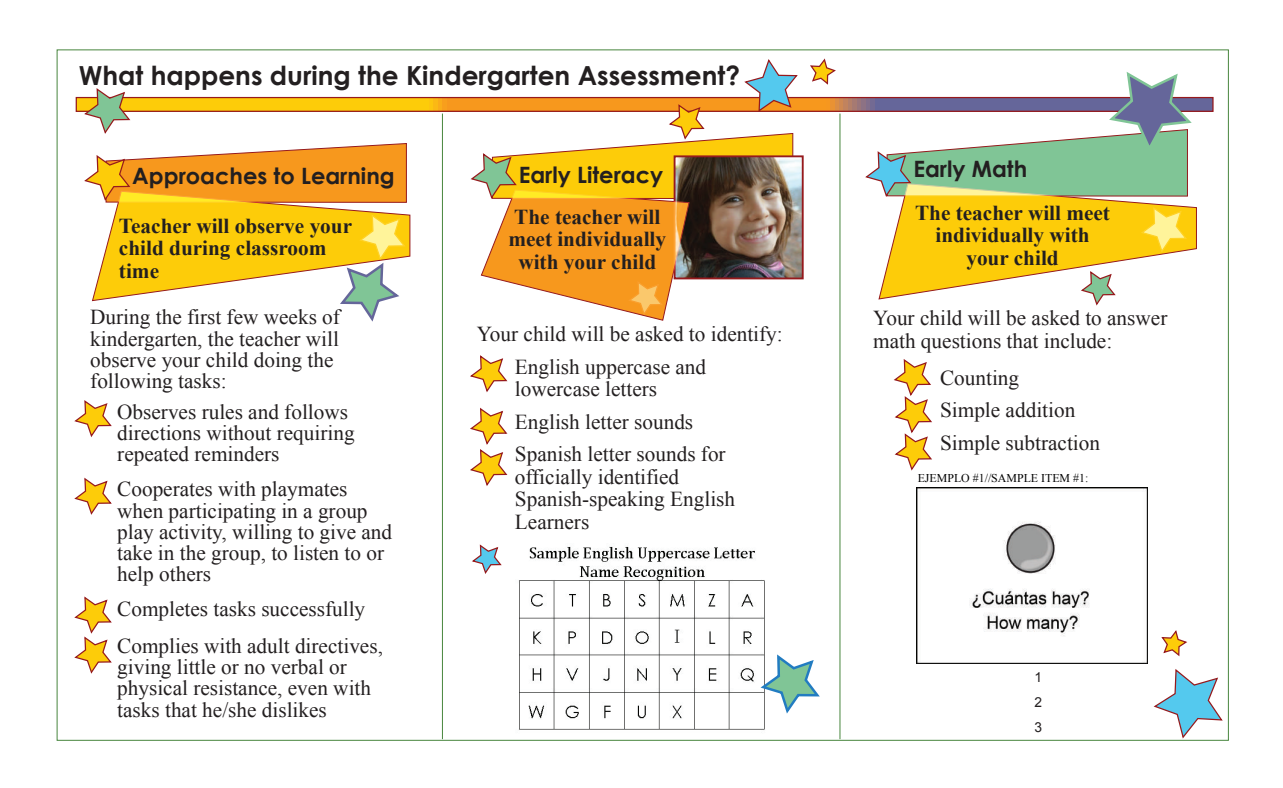
<style>
.page{position:relative;width:1283px;height:788px;background:#fff}
.page>*{position:absolute;margin:0;border:0;box-sizing:border-box;transform-origin:0 0}
.t1{font:700 26.25px "Century Gothic";color:#231f20}
.t2{font:700 22.5px "Century Gothic";color:#231f20}
.t3{font:21.25px/21.2px "Times New Roman";color:#231f20}
.t4{font:700 21.25px/22.5px "Times New Roman";color:#231f20;text-align:center}
.t5{font:13.75px/25px "Arial";color:#231f20;text-align:justify}
.t6{font:11.88px "Times New Roman";color:#000}
</style>
<div class="page">
<hr style="left:442px;top:114px;width:1px;height:625px;background:#48863e">
<hr style="left:839px;top:114px;width:1px;height:625px;background:#48863e">
<svg style="left:74px;top:400px;width:38px;height:37px"></svg>
<svg style="left:74px;top:477px;width:38px;height:38px"></svg>
<svg style="left:74px;top:596px;width:38px;height:78px"></svg>
<svg style="left:470px;top:355px;width:38px;height:38px"></svg>
<svg style="left:470px;top:407px;width:38px;height:79px"></svg>
<svg style="left:894px;top:359px;width:38px;height:112px"></svg>
<svg style="left:1153px;top:669px;width:70px;height:70px"></svg>
<svg style="left:78px;top:99px;width:1133px;height:11px;background:#f1ba17"></svg>
<div style="left:76px;top:97px;width:1137px;height:15px;border:1px solid #961a1d"></div>
<svg style="left:83px;top:88px;width:49px;height:46px"></svg>
<svg style="left:84px;top:143px;width:326px;height:179px"></svg>
<div style="left:673px;top:155px;width:130px;height:124px;border:2px solid #961a1d"></div>
<svg style="left:472px;top:544px;width:30px;height:30px"></svg>
<svg style="left:469px;top:59px;width:329px;height:262px"></svg>
<img style="left:519px;top:546px;width:246px;height:184px">
<svg style="left:863px;top:72px;width:333px;height:234px"></svg>
<svg style="left:1161px;top:630px;width:26px;height:27px"></svg>
<svg style="left:810px;top:58px;width:26px;height:27px"></svg>
<svg style="left:757px;top:653px;width:63px;height:63px"></svg>
<img style="left:916px;top:487px;width:231px;height:176px">
<p class="t1" style="left:79px;top:56px;width:662px">What happens during the Kindergarten Assessment?</p>
<p class="t2" style="left:132px;top:159px;width:264px">Approaches to Learning</p>
<p class="t2" style="left:518px;top:158px;width:146px">Early Literacy</p>
<p class="t4" style="left:119px;top:214px;width:235px;text-align:left">Teacher will observe your child during classroom time</p>
<p class="t4" style="left:508px;top:205px;width:159px">The teacher will meet individually with your child</p>
<p class="t2" style="left:913px;top:152px;width:115px">Early Math</p>
<p class="t4" style="left:915px;top:201px;width:196px">The teacher will meet individually with your child</p>
<p class="t3" style="left:90px;top:306px;width:251px">During the first few weeks of kindergarten, the teacher will observe your child doing the following tasks:</p>
<p class="t3" style="left:873px;top:307px;width:296px">Your child will be asked to answer</p>
<p class="t3" style="left:477px;top:323px;width:307px">Your child will be asked to identify:</p>
<p class="t3" style="left:873px;top:330px;width:241px">math questions that include:</p>
<p class="t3" style="left:515px;top:355px;width:193px;line-height:22.5px">English uppercase and lowercase letters</p>
<p class="t3" style="left:515px;top:405px;width:212px;line-height:32.5px">English letter sounds<br>Spanish letter sounds for</p>
<p class="t3" style="left:515px;top:465px;width:222px;line-height:22.5px">officially identified<br>Spanish-speaking English<br>Learners</p>
<p class="t3" style="left:940px;top:361px;width:161px;line-height:32.5px">Counting<br>Simple addition<br>Simple subtraction</p>
<p class="t3" style="left:117px;top:401px;width:239px">Observes rules and follows directions without requiring repeated reminders</p>
<p class="t3" style="left:117px;top:478px;width:276px">Cooperates with playmates when participating in a group play activity, willing to give and take in the group, to listen to or help others</p>
<p class="t3" style="left:117px;top:590px;width:267px;line-height:36.2px">Completes tasks successfully<br>Complies with adult directives,</p>
<p class="t3" style="left:117px;top:656px;width:255px">giving little or no verbal or physical resistance, even with tasks that he/she dislikes</p>
<p class="t6" style="left:917px;top:470px;width:172px">EJEMPLO #1//SAMPLE ITEM #1:</p>
<p class="t5" style="left:1034px;top:665px;width:9px">1<br>2<br>3</p>
</div>
